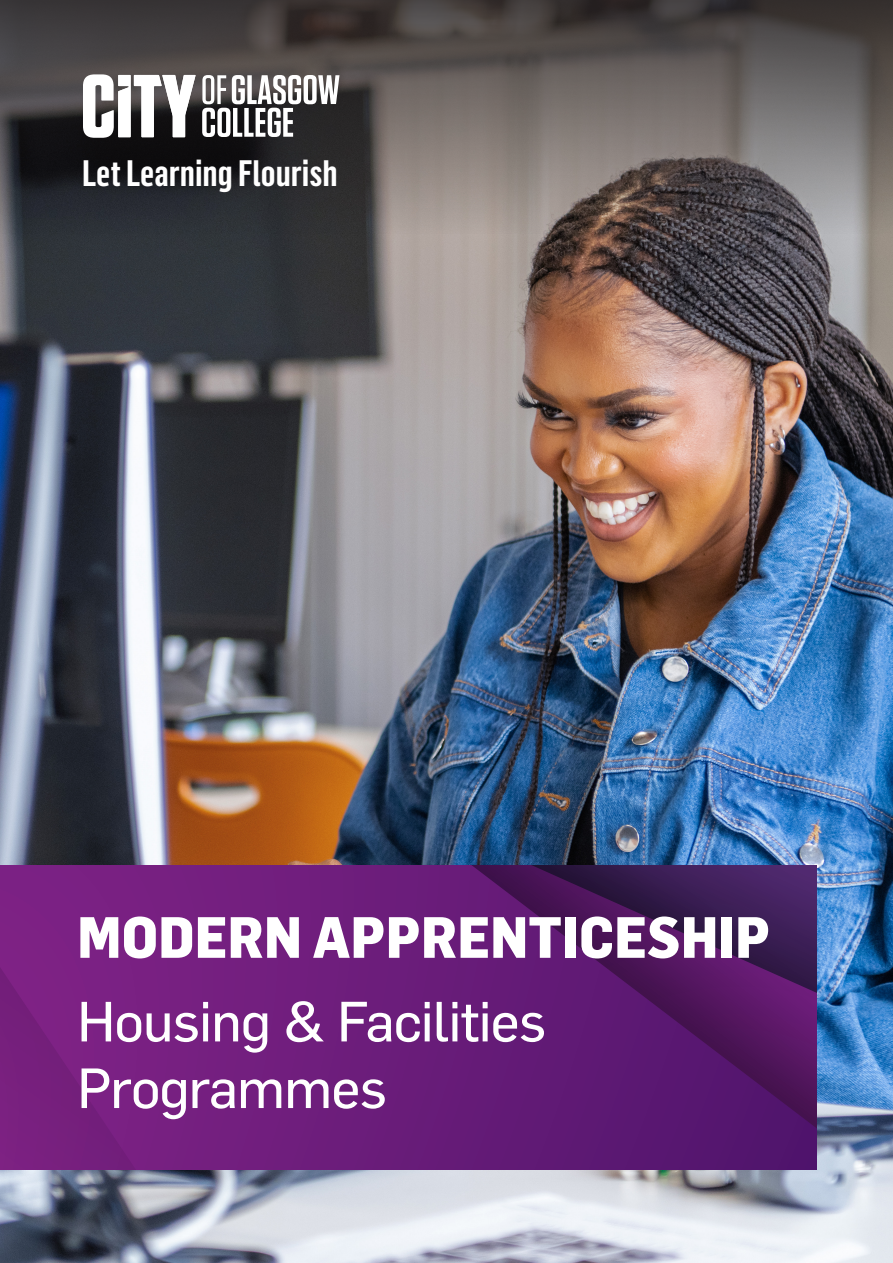
<style>
.page{position:relative;width:893px;height:1263px;background:#fff}
.page>*{position:absolute;margin:0;border:0;box-sizing:border-box;transform-origin:0 0}
.Heading_1{font:800 57px "Flama Semicondensed";color:#fff}
.Heading_1-2{font:55.5px/66.6px "Flama Basic";letter-spacing:-.015em;color:#fff}
.t1{font:600 36.15px "Flama Condensed";color:#fff}
</style>
<div class="page">
<img style="left:0;top:234px;width:893px;height:1029px">
<svg style="left:686px;top:957px;width:130px;height:212px;background:#531665"></svg>
<svg style="left:686px;top:865px;width:130px;height:92px;background:#401f5a"></svg>
<svg style="left:0;top:865px;width:686px;height:304px;background:#6a1c78"></svg>
<svg style="left:0;top:0;width:893px;height:234px;background:#565150"></svg>
<svg style="left:202px;top:75px;width:137px;height:62px"></svg>
<svg style="left:83px;top:74px;width:113px;height:64px"></svg>
<p class="t1" style="left:82px;top:150px;width:257px">Let Learning Flourish</p>
<p class="Heading_1" style="left:77px;top:900px;width:695px">MODERN APPRENTICESHIP</p>
<p class="Heading_1-2" style="left:77px;top:985px;width:470px">Housing &amp; Facilities<br>Programmes</p>
</div>
